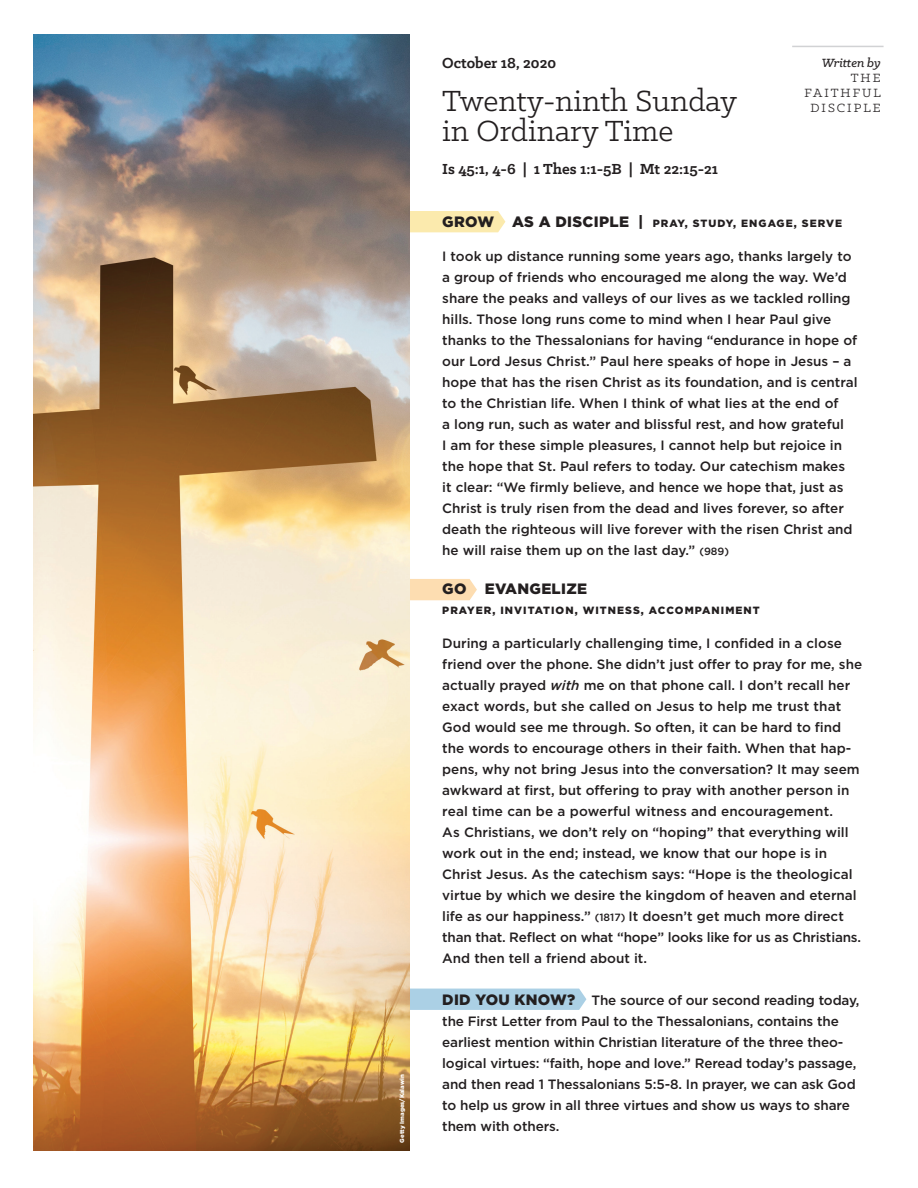
<style>
.page{position:relative;width:918px;height:1188px;background:#fff}
.page>*{position:absolute;margin:0;border:0;box-sizing:border-box;transform-origin:0 0}
.Week_name{font:33px/30px "Klinic Slab";color:#231f20}
.Readings{font:700 16.5px "Klinic Slab";color:#231f20}
.Date{font:700 16.5px "Klinic Slab";color:#231f20}
.t1{font:900 15px "Gotham";letter-spacing:.02em;color:#231f20}
.Gotham_Medium_Body_c{font:500 13.5px/21px "Gotham";color:#231f20}
.Gotham_Medium_Body_c-2{font:13.5px/15px "Klinic Slab";letter-spacing:.15em;color:#231f20;text-align:right}
.Gotham_Medium_Body_c-3{font:italic 500 13.5px "Klinic Slab";color:#231f20}
.t2{font:900 10.5px "Gotham";letter-spacing:.1em;color:#231f20}
.Gotham_Medium_Body_c-4{font:900 6px "Gotham";color:#fff}
.s1{font-size:15px}
.s2{font-size:10.5px}
.s3{font-style:italic}
.s4{font-weight:900;font-size:15px}
</style>
<div class="page">
<div style="left:409px;top:211px;width:96px;height:21px;background:#fbeaad"></div>
<div style="left:409px;top:989px;width:177px;height:21px;background:#abd0e5"></div>
<svg style="left:409px;top:579px;width:68px;height:21px"></svg>
<img style="left:33px;top:35px;width:376px;height:1115px">
<hr style="left:792px;top:46px;width:92px;height:1px;background:#d1d2d4">
<p class="Gotham_Medium_Body_c-4" style="left:398px;top:1143px;width:70px;rotate:-90deg">Getty Images/Kalawin</p>
<p class="Date" style="left:442px;top:52px;width:115px">October 18, 2020</p>
<p class="Week_name" style="left:442px;top:85px;width:296px">Twenty-ninth Sunday in Ordinary Time</p>
<p class="Readings" style="left:442px;top:158px;width:277px">Is 45:1, 4-6 | 1 Thes 1:1-5B | Mt 22:15-21</p>
<p class="t2" style="left:442px;top:216px;width:401px"><span class="s1">GROW AS A DISCIPLE |</span> PRAY, STUDY, ENGAGE, SERVE</p>
<p class="Gotham_Medium_Body_c" style="left:442px;top:246px;width:417px">I took up distance running some years ago, thanks largely to a group of friends who encouraged me along the way. We’d share the peaks and valleys of our lives as we tackled rolling hills. Those long runs come to mind when I hear Paul give thanks to the Thessalonians for having “endurance in hope of our Lord Jesus Christ.” Paul here speaks of hope in Jesus – a hope that has the risen Christ as its foundation, and is central to the Christian life. When I think of what lies at the end of<br>a long run, such as water and blissful rest, and how grateful<br>I am for these simple pleasures, I cannot help but rejoice in the hope that St. Paul refers to today. Our catechism makes it clear: “We firmly believe, and hence we hope that, just as Christ is truly risen from the dead and lives forever, so after death the righteous will live forever with the risen Christ and he will raise them up on the last day.” <span class="s2">(989)</span></p>
<p class="t1" style="left:442px;top:578px;width:146px">GO EVANGELIZE</p>
<p class="t2" style="left:442px;top:603px;width:319px">PRAYER, INVITATION, WITNESS, ACCOMPANIMENT</p>
<p class="Gotham_Medium_Body_c" style="left:442px;top:633px;width:421px">During a particularly challenging time, I confided in a close friend over the phone. She didn’t just offer to pray for me, she actually prayed <span class="s3">with</span> me on that phone call. I don’t recall her exact words, but she called on Jesus to help me trust that God would see me through. So often, it can be hard to find the words to encourage others in their faith. When that hap&shy;pens, why not bring Jesus into the conversation? It may seem awkward at first, but offering to pray with another person in real time can be a powerful witness and encouragement.<br>As Christians, we don’t rely on “hoping” that everything will work out in the end; instead, we know that our hope is in Christ Jesus. As the catechism says: “Hope is the theological virtue by which we desire the kingdom of heaven and eternal life as our happiness.” <span class="s2">(1817)</span> It doesn’t get much more direct than that. Reflect on what “hope” looks like for us as Christians.<br>And then tell a friend about it.</p>
<p class="Gotham_Medium_Body_c" style="left:442px;top:990px;width:419px"><span class="s4">DID YOU KNOW?</span> The source of our second reading today, the First Letter from Paul to the Thessalonians, contains the earliest mention within Christian literature of the three theo&shy;logical virtues: “faith, hope and love.” Reread today’s passage, and then read 1 Thessalonians 5:5-8. In prayer, we can ask God to help us grow in all three virtues and show us ways to share them with others.</p>
<p class="Gotham_Medium_Body_c-3" style="left:822px;top:54px;width:60px">Written by</p>
<p class="Gotham_Medium_Body_c-2" style="left:804px;top:70px;width:78px">THE<br>FAITHFUL<br>DISCIPLE</p>
</div>
